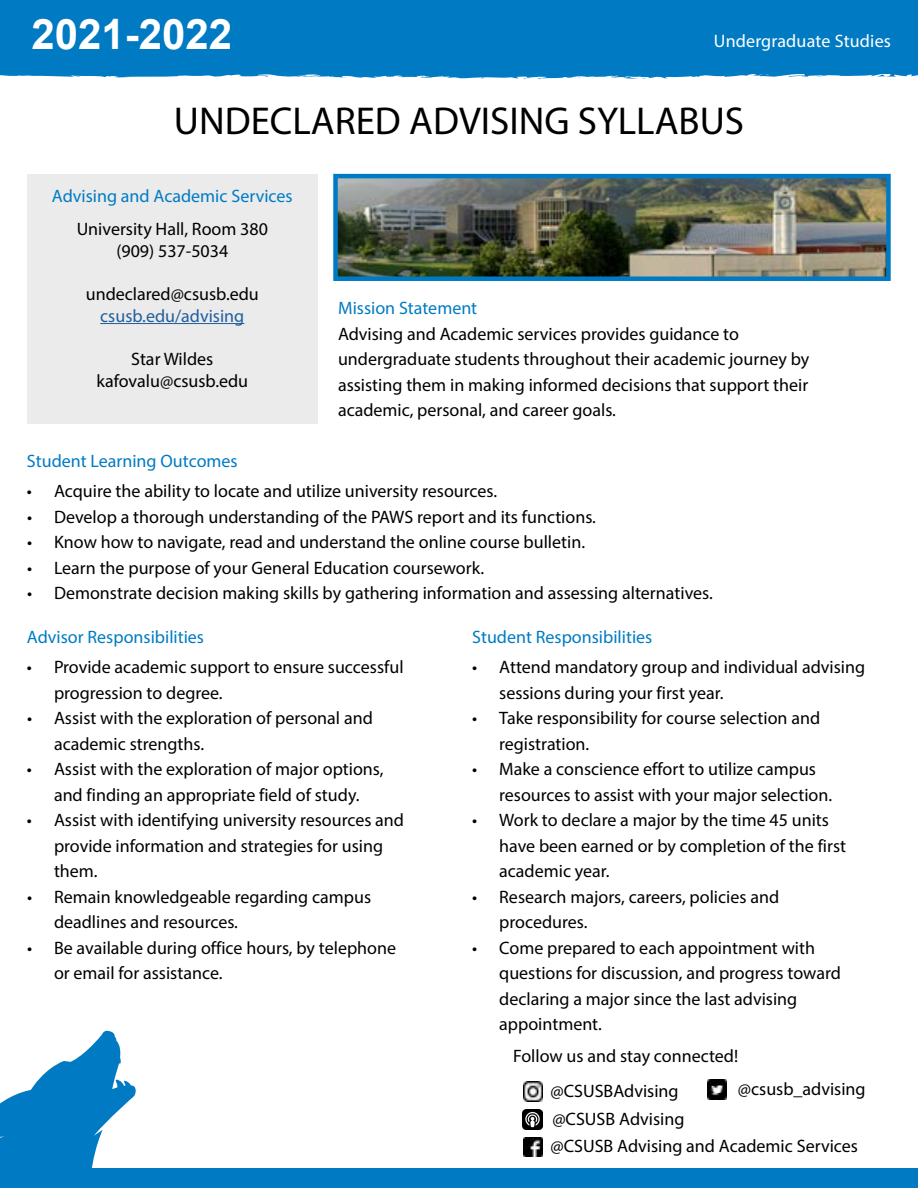
<style>
.page{position:relative;width:918px;height:1188px;background:#fff}
.page>*{position:absolute;margin:0;border:0;box-sizing:border-box;transform-origin:0 0}
.t1{font:700 42px "Arial";color:#fff}
.t2{font:39px "Myriad Pro";color:#000}
.t3{font:18px/25.5px "Myriad Pro";color:#000}
.t4{font:18px "Myriad Pro";color:#007bc3}
.t5{font:18px "Myriad Pro";letter-spacing:.01em;color:#fff}
.t6{font:18px "Myriad Pro";color:#215e9e}
</style>
<div class="page">
<div style="left:0;top:0;width:918px;height:73px;background:#007bc3"></div>
<div style="left:0;top:1168px;width:918px;height:20px;background:#007bc3"></div>
<svg style="left:0;top:1031px;width:136px;height:137px"></svg>
<svg style="left:0;top:73px;width:918px;height:6px"></svg>
<div style="left:27px;top:174px;width:290px;height:249px;background:#ebebeb"></div>
<hr style="left:100px;top:323px;width:144px;height:1px;background:#215e9e">
<img style="left:338px;top:179px;width:548px;height:97px">
<div style="left:333px;top:174px;width:558px;height:107px;border:4px solid #007bc3"></div>
<img style="left:524px;top:1082px;width:19px;height:19px">
<img style="left:524px;top:1137px;width:19px;height:20px">
<img style="left:707px;top:1080px;width:20px;height:19px">
<img style="left:523px;top:1109px;width:20px;height:20px">
<h1 class="t1" style="left:32px;top:5px;width:202px">2021-2022</h1>
<p class="t5" style="left:714px;top:29px;width:179px">Undergraduate Studies</p>
<h2 class="t2" style="left:174px;top:97px;width:572px">UNDECLARED ADVISING SYLLABUS</h2>
<p class="t4" style="left:52px;top:185px;width:242px">Advising and Academic Services</p>
<p class="t3" style="left:77px;top:218px;width:193px;line-height:21.6px;text-align:center">University Hall, Room 380 (909) 537-5034</p>
<p class="t3" style="left:86px;top:281px;width:175px">undeclared@csusb.edu</p>
<p class="t6" style="left:100px;top:305px;width:146px">csusb.edu/advising</p>
<p class="t3" style="left:96px;top:348px;width:153px;line-height:21.6px;text-align:center">Star Wildes kafovalu@csusb.edu</p>
<p class="t4" style="left:338px;top:297px;width:141px">Mission Statement</p>
<p class="t3" style="left:338px;top:321px;width:473px">Advising and Academic services provides guidance to undergraduate students throughout their academic journey by assisting them in making informed decisions that support their academic, personal, and career goals.</p>
<p class="t4" style="left:27px;top:450px;width:212px">Student Learning Outcomes</p>
<p class="t3" style="left:27px;top:478px;width:472px">• Acquire the ability to locate and utilize university resources.</p>
<p class="t3" style="left:27px;top:504px;width:571px">• Develop a thorough understanding of the PAWS report and its functions.</p>
<p class="t3" style="left:27px;top:529px;width:560px">• Know how to navigate, read and understand the online course bulletin.</p>
<p class="t3" style="left:27px;top:555px;width:459px">• Learn the purpose of your General Education coursework.</p>
<p class="t3" style="left:27px;top:580px;width:687px">• Demonstrate decision making skills by gathering information and assessing alternatives.</p>
<p class="t4" style="left:27px;top:626px;width:179px">Advisor Responsibilities</p>
<p class="t3" style="left:54px;top:654px;width:351px;text-indent:-27px">• Provide academic support to ensure successful progression to degree.</p>
<p class="t3" style="left:54px;top:705px;width:320px;text-indent:-27px">• Assist with the exploration of personal and academic strengths.</p>
<p class="t3" style="left:27px;top:756px;width:358px;text-align:center">• Assist with the exploration of major options, and finding an appropriate field of study.</p>
<p class="t3" style="left:54px;top:807px;width:352px;text-indent:-27px">• Assist with identifying university resources and provide information and strategies for using them.</p>
<p class="t3" style="left:54px;top:884px;width:319px;text-indent:-27px">• Remain knowledgeable regarding campus deadlines and resources.</p>
<p class="t3" style="left:54px;top:935px;width:344px;text-indent:-27px">• Be available during office hours, by telephone or email for assistance.</p>
<p class="t4" style="left:472px;top:626px;width:182px">Student Responsibilities</p>
<p class="t3" style="left:499px;top:654px;width:367px;text-indent:-27px">• Attend mandatory group and individual advising sessions during your first year.</p>
<p class="t3" style="left:499px;top:705px;width:322px;text-indent:-27px">• Take responsibility for course selection and registration.</p>
<p class="t3" style="left:499px;top:756px;width:335px;text-indent:-27px">• Make a conscience effort to utilize campus resources to assist with your major selection.</p>
<p class="t3" style="left:499px;top:807px;width:348px;text-indent:-27px">• Work to declare a major by the time 45 units have been earned or by completion of the first academic year.</p>
<p class="t3" style="left:499px;top:884px;width:281px;text-indent:-27px">• Research majors, careers, policies and procedures.</p>
<p class="t3" style="left:499px;top:935px;width:343px;text-indent:-27px">• Come prepared to each appointment with questions for discussion, and progress toward declaring a major since the last advising appointment.</p>
<p class="t3" style="left:738px;top:1039px;width:129px;line-height:33.3px;text-indent:-225px">Follow us and stay connected! @csusb_advising</p>
<p class="t3" style="left:551px;top:1078px;width:130px">@CSUSBAdvising</p>
<p class="t3" style="left:551px;top:1105px;width:309px;line-height:27.2px">@CSUSB Advising<br>@CSUSB Advising and Academic Services</p>
</div>
